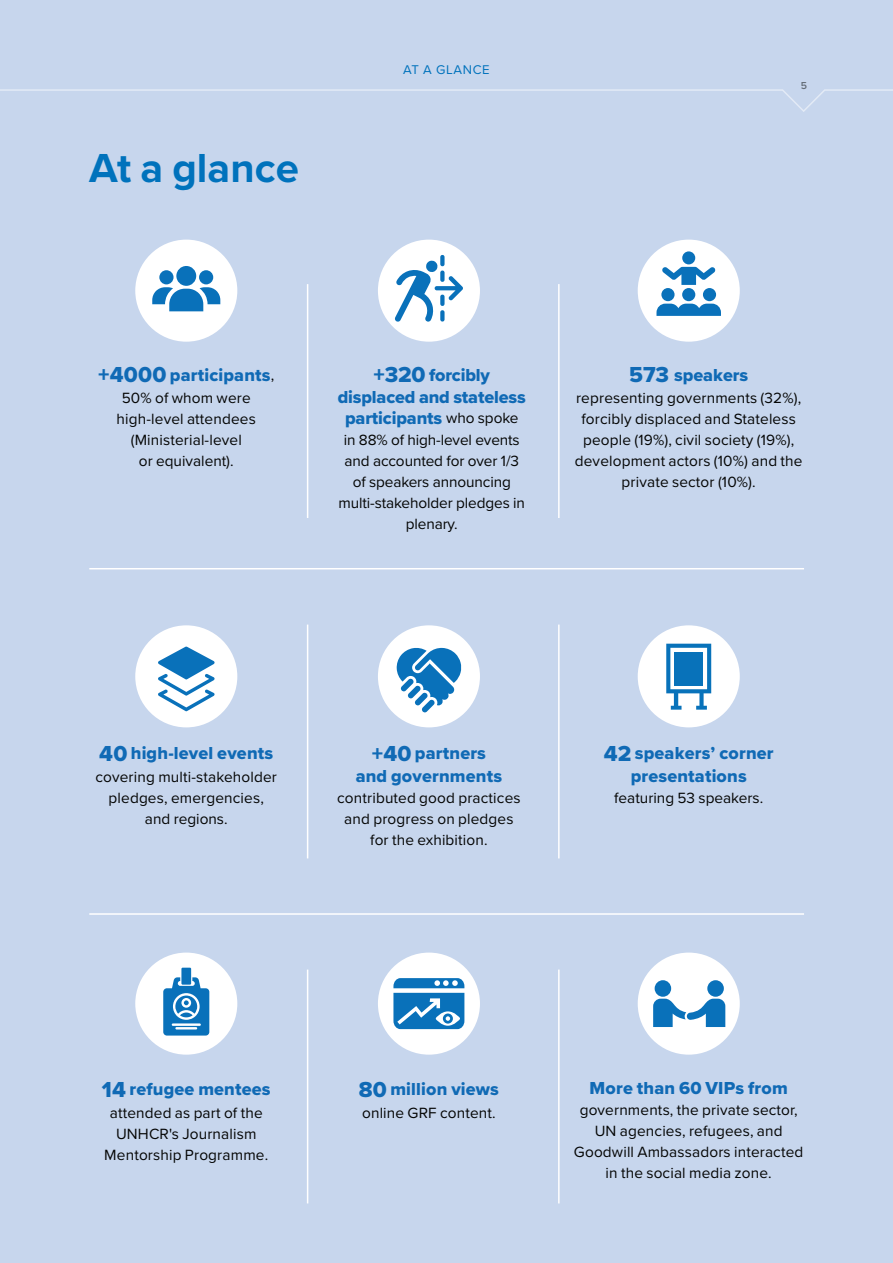
<style>
.page{position:relative;width:893px;height:1263px;background:#c7d6ed}
.page>*{position:absolute;margin:0;border:0;box-sizing:border-box;transform-origin:0 0}
.t1{font:700 42px "Proxima Nova";color:#0072bc}
.t2{font:18px/22.5px "Proxima Nova Extrabld";letter-spacing:.01em;color:#106ab5;text-align:center}
.t3{font:18px/21.8px "Proxima Nova Extrabld";letter-spacing:-.01em;color:#106ab5;text-align:center}
.t4{font:15.3px/21px "Proxima Nova";letter-spacing:.01em;color:#040504;text-align:center}
.t5{font:15.3px/21px "Proxima Nova";letter-spacing:-.01em;color:#040504;text-align:center}
.t6{font:13.2px "Proxima Nova";color:#0072bc}
.t7{font:600 10.5px "Proxima Nova";color:#020403}
.s1{font-size:22.5px}
.s2{font-family:"Proxima Nova";font-size:15.3px;color:#040504}
</style>
<div class="page">
<div style="left:638px;top:240px;width:102px;height:102px;background:#fff;border-radius:50%"></div>
<svg style="left:656px;top:251px;width:65px;height:65px"></svg>
<div style="left:378px;top:240px;width:102px;height:102px;background:#fff;border-radius:50%"></div>
<svg style="left:395px;top:255px;width:68px;height:67px"></svg>
<div style="left:135px;top:240px;width:102px;height:102px;background:#fff;border-radius:50%"></div>
<svg style="left:152px;top:287px;width:68px;height:24px"></svg>
<div style="left:176px;top:266px;width:20px;height:20px;background:#0971ba;border-radius:50%"></div>
<div style="left:159px;top:270px;width:15px;height:14px;background:#0971ba;border-radius:50%"></div>
<div style="left:199px;top:270px;width:14px;height:14px;background:#0971ba;border-radius:50%"></div>
<div style="left:638px;top:625px;width:102px;height:102px;background:#fff;border-radius:50%"></div>
<svg style="left:666px;top:644px;width:45px;height:66px"></svg>
<div style="left:674px;top:652px;width:29px;height:33px;background:#0872ba"></div>
<div style="left:638px;top:952px;width:102px;height:103px;background:#fff;border-radius:50%"></div>
<div style="left:655px;top:980px;width:16px;height:17px;background:#0971ba;border-radius:50%"></div>
<div style="left:707px;top:980px;width:17px;height:17px;background:#0971ba;border-radius:50%"></div>
<svg style="left:653px;top:999px;width:72px;height:28px"></svg>
<div style="left:135px;top:952px;width:102px;height:103px;background:#fff;border-radius:50%"></div>
<svg style="left:163px;top:977px;width:46px;height:58px"></svg>
<div style="left:181px;top:968px;width:10px;height:17px;background:#0971ba"></div>
<div style="left:135px;top:625px;width:102px;height:102px;background:#fff;border-radius:50%"></div>
<svg style="left:158px;top:646px;width:57px;height:65px"></svg>
<div style="left:378px;top:952px;width:102px;height:103px;background:#fff;border-radius:50%"></div>
<svg style="left:393px;top:978px;width:71px;height:51px"></svg>
<div style="left:378px;top:625px;width:102px;height:102px;background:#fff;border-radius:50%"></div>
<svg style="left:396px;top:647px;width:65px;height:65px"></svg>
<hr style="left:89px;top:568px;width:715px;height:1px;background:#fff">
<hr style="left:307px;top:624px;width:1px;height:234px;background:#fff">
<hr style="left:307px;top:969px;width:1px;height:234px;background:#fff">
<hr style="left:307px;top:284px;width:1px;height:234px;background:#fff">
<hr style="left:558px;top:624px;width:2px;height:234px;background:#fff">
<hr style="left:558px;top:969px;width:2px;height:234px;background:#fff">
<hr style="left:558px;top:284px;width:2px;height:234px;background:#fff">
<hr style="left:89px;top:913px;width:715px;height:2px;background:#fff">
<svg style="left:0;top:89px;width:893px;height:23px"></svg>
<h1 class="t1" style="left:89px;top:137px;width:211px">At a glance</h1>
<p class="t6" style="left:403px;top:60px;width:61px">At a glanc</p>
<p class="t6" style="left:482px;top:60px;width:9px">e</p>
<p class="t7" style="left:800px;top:78px;width:8px">5</p>
<p class="t2" style="left:98px;top:363px;width:178px"><span class="s1">+4000</span> participants<span class="s2">,</span></p>
<p class="t4" style="left:117px;top:387px;width:141px">50% of whom were high-level attendees (Ministerial-level<br>or equivalent).</p>
<p class="t3" style="left:338px;top:363px;width:189px"><span class="s1">+320</span> forcibly displaced and stateless participants <span class="s2">who spoke</span></p>
<p class="t5" style="left:338px;top:429px;width:188px">in 88% of high-level events and accounted for over 1/3 of speakers announcing multi-stakeholder pledges in plenary.</p>
<p class="t2" style="left:629px;top:363px;width:121px"><span class="s1">573</span> speakers</p>
<p class="t4" style="left:575px;top:387px;width:229px">representing governments (32%), forcibly displaced and Stateless people (19%), civil society (19%), development actors (10%) and the private sector (10%).</p>
<p class="t2" style="left:99px;top:741px;width:175px"><span class="s1">40</span> high-level events</p>
<p class="t4" style="left:95px;top:765px;width:183px">covering multi-stakeholder pledges, emergencies, and regions.</p>
<p class="t2" style="left:356px;top:741px;width:148px"><span class="s1">+40</span> partners and governments</p>
<p class="t4" style="left:337px;top:786px;width:185px">contributed good practices and progress on pledges for the exhibition.</p>
<p class="t2" style="left:604px;top:741px;width:171px"><span class="s1">42</span> speakers’ corner presentations</p>
<p class="t4" style="left:614px;top:786px;width:151px">featuring 53 speakers.</p>
<p class="t2" style="left:102px;top:1078px;width:170px"><span class="s1">14</span> refugee mentees</p>
<p class="t4" style="left:104px;top:1101px;width:165px">attended as part of the<br>UNHCR's Journalism<br>Mentorship Programme.</p>
<p class="t2" style="left:359px;top:1078px;width:142px"><span class="s1">80</span> million views</p>
<p class="t4" style="left:362px;top:1101px;width:135px">online GRF content.</p>
<p class="t2" style="left:590px;top:1076px;width:200px">More than 60 VIPs from</p>
<p class="t4" style="left:574px;top:1098px;width:231px">governments, the private sector,<br>UN agencies, refugees, and<br>Goodwill Ambassadors interacted in the social media zone.</p>
</div>
